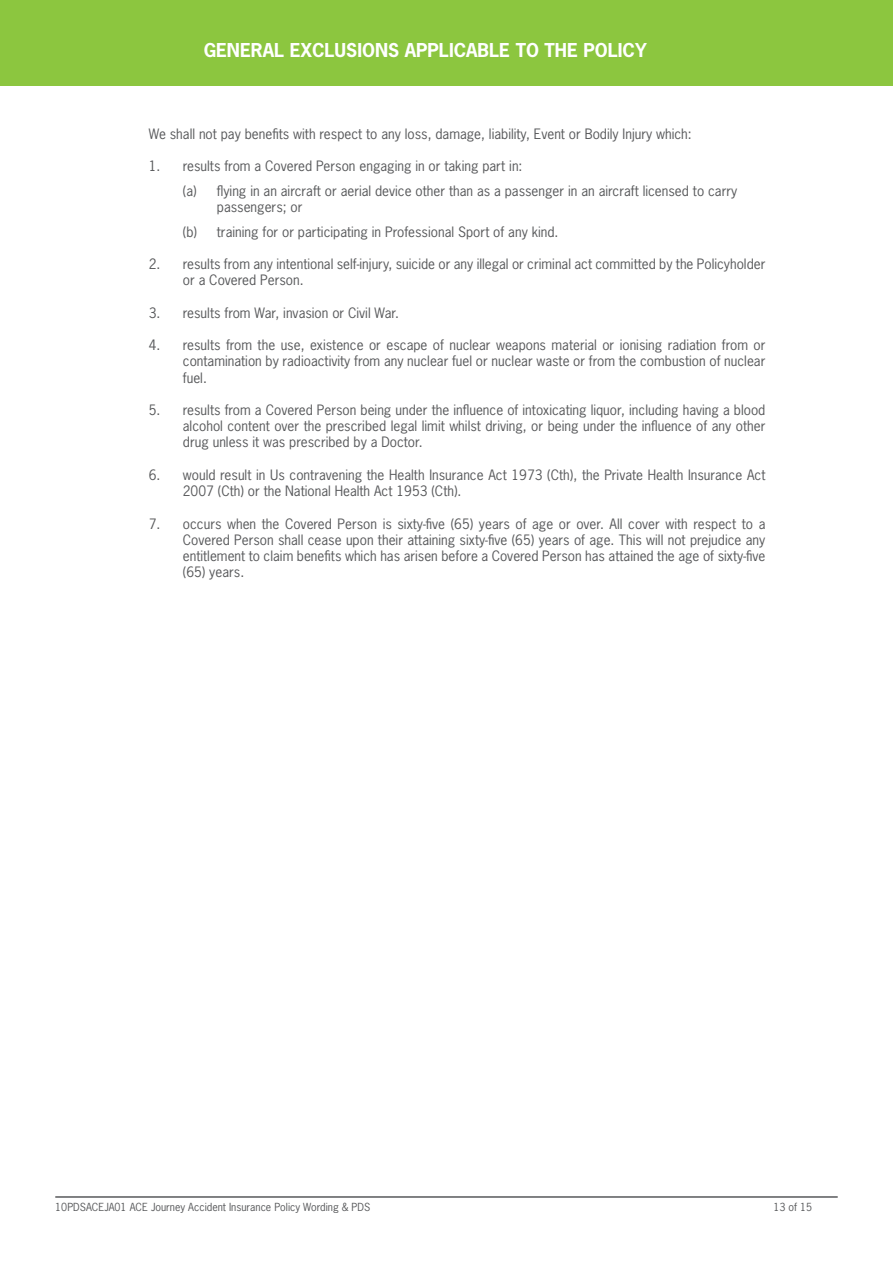
<style>
.page{position:relative;width:893px;height:1263px;background:#fff}
.page>*{position:absolute;margin:0;border:0;box-sizing:border-box;transform-origin:0 0}
.t1{font:700 18px "News Gothic";color:#fff}
.t2{font:13.5px/16.2px "News Gothic";color:#58595b}
.t3{font:10.5px "News Gothic";color:#58595b}
</style>
<div class="page">
<div style="left:0;top:0;width:893px;height:85px;background:#8cc63f"></div>
<hr style="left:55px;top:1196px;width:783px;height:2px;background:#58595b">
<h1 class="t1" style="left:204px;top:39px;width:445px">GENERAL EXCLUSIONS APPLICABLE TO THE POLICY</h1>
<p class="t2" style="left:149px;top:125px;width:544px">We shall not pay benefits with respect to any loss, damage, liability, Event or Bodily Injury which:</p>
<p class="t2" style="left:183px;top:153px;width:556px;line-height:24.8px;text-indent:-34px">1. results from a Covered Person engaging in or taking part in:<br>(a) flying in an aircraft or aerial device other than as a passenger in an aircraft licensed to carry</p>
<p class="t2" style="left:183px;top:194px;width:377px;line-height:24.8px;text-indent:34px">passengers; or<br>(b) training for or participating in Professional Sport of any kind.</p>
<p class="t2" style="left:183px;top:256px;width:584px;text-indent:-34px">2. results from any intentional self-injury, suicide or any illegal or criminal act committed by the Policyholder or a Covered Person.</p>
<p class="t2" style="left:149px;top:304px;width:252px">3. results from War, invasion or Civil War.</p>
<p class="t2" style="left:183px;top:337px;width:584px;text-align:justify;text-indent:-34px">4. results from the use, existence or escape of nuclear weapons material or ionising radiation from or contamination by radioactivity from any nuclear fuel or nuclear waste or from the combustion of nuclear fuel.</p>
<p class="t2" style="left:183px;top:401px;width:584px;text-align:justify;text-indent:-34px">5. results from a Covered Person being under the influence of intoxicating liquor, including having a blood alcohol content over the prescribed legal limit whilst driving, or being under the influence of any other drug unless it was prescribed by a Doctor.</p>
<p class="t2" style="left:183px;top:466px;width:584px;text-indent:-34px">6. would result in Us contravening the Health Insurance Act 1973 (Cth), the Private Health Insurance Act<br>2007 (Cth) or the National Health Act 1953 (Cth).</p>
<p class="t2" style="left:183px;top:515px;width:584px;text-align:justify;text-indent:-34px">7. occurs when the Covered Person is sixty-five (65) years of age or over. All cover with respect to a Covered Person shall cease upon their attaining sixty-five (65) years of age. This will not prejudice any entitlement to claim benefits which has arisen before a Covered Person has attained the age of sixty-five (65) years.</p>
<p class="t3" style="left:55px;top:1200px;width:316px">10PDSACEJA01 ACE Journey Accident Insurance Policy Wording &amp; PDS</p>
<p class="t3" style="left:773px;top:1200px;width:40px">13 of 15</p>
</div>
